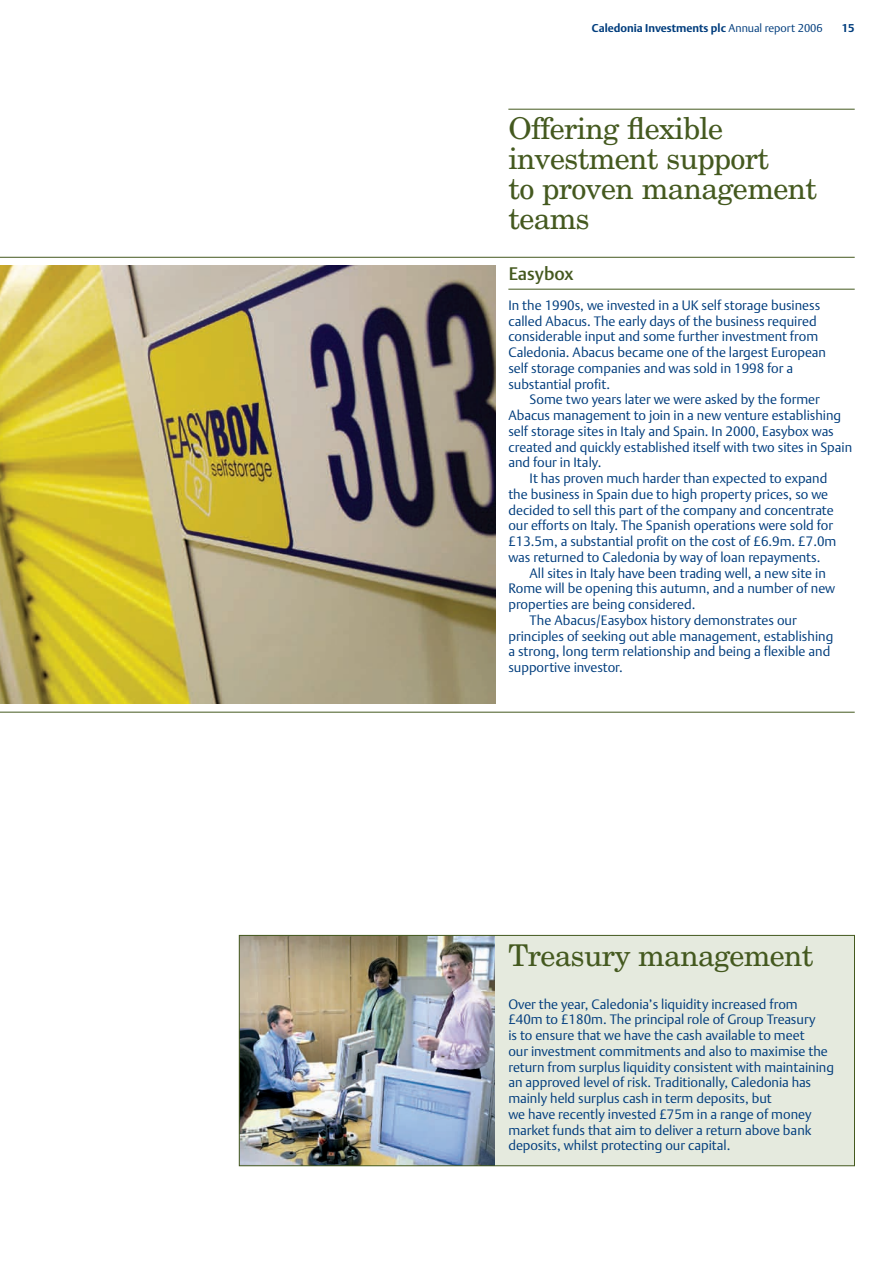
<style>
.page{position:relative;width:893px;height:1263px;background:#fff}
.page>*{position:absolute;margin:0;border:0;box-sizing:border-box;transform-origin:0 0}
.t1{font:30px/30px "New Century Schlbk";letter-spacing:-.02em;color:#44591f}
.t2{font:500 18px "DTL Argo T";color:#44591f}
.t3{font:300 13.5px/15.8px "DTL Argo T";color:#013d7d}
.t4{font:700 11.25px "DTL Argo T";color:#013d7d}
.s1{font-weight:300}
</style>
<div class="page">
<img style="left:241px;top:937px;width:255px;height:227px">
<svg style="left:0;top:257px;width:855px;height:455px"></svg>
<div style="left:496px;top:935px;width:359px;height:231px;background:#e5eade"></div>
<div style="left:239px;top:935px;width:616px;height:231px;border:1px solid #44591f"></div>
<hr style="left:508px;top:109px;width:347px;height:1px;background:#44591f">
<hr style="left:508px;top:289px;width:347px;height:1px;background:#44591f">
<p class="t4" style="left:592px;top:22px;width:232px">Caledonia Investments plc <span class="s1">Annual report 2006</span></p>
<p class="t4" style="left:842px;top:22px;width:14px">15</p>
<h1 class="t1" style="left:508px;top:117px;width:310px">Offering flexible investment support<br>to proven management teams</h1>
<h2 class="t2" style="left:509px;top:263px;width:66px">Easybox</h2>
<p class="t3" style="left:508px;top:297px;width:319px">In the 1990s, we invested in a UK self storage business called Abacus. The early days of the business required considerable input and some further investment from Caledonia. Abacus became one of the largest European self storage companies and was sold in 1998 for a substantial profit.</p>
<p class="t3" style="left:530px;top:392px;width:292px">Some two years later we were asked by the former</p>
<p class="t3" style="left:508px;top:407px;width:334px">Abacus management to join in a new venture establishing</p>
<p class="t3" style="left:508px;top:423px;width:327px">self storage sites in Italy and Spain. In 2000, Easybox was</p>
<p class="t3" style="left:508px;top:439px;width:345px">created and quickly established itself with two sites in Spain</p>
<p class="t3" style="left:508px;top:455px;width:95px">and four in Italy.</p>
<p class="t3" style="left:530px;top:470px;width:299px">It has proven much harder than expected to expand</p>
<p class="t3" style="left:508px;top:486px;width:321px">the business in Spain due to high property prices, so we</p>
<p class="t3" style="left:508px;top:502px;width:327px">decided to sell this part of the company and concentrate</p>
<p class="t3" style="left:508px;top:518px;width:326px">our efforts on Italy. The Spanish operations were sold for</p>
<p class="t3" style="left:508px;top:533px;width:329px">£13.5m, a substantial profit on the cost of £6.9m. £7.0m</p>
<p class="t3" style="left:508px;top:549px;width:314px">was returned to Caledonia by way of loan repayments.</p>
<p class="t3" style="left:530px;top:565px;width:298px">All sites in Italy have been trading well, a new site in</p>
<p class="t3" style="left:508px;top:581px;width:328px">Rome will be opening this autumn, and a number of new</p>
<p class="t3" style="left:508px;top:596px;width:189px">properties are being considered.</p>
<p class="t3" style="left:530px;top:612px;width:269px">The Abacus/Easybox history demonstrates our</p>
<p class="t3" style="left:508px;top:628px;width:326px">principles of seeking out able management, establishing</p>
<p class="t3" style="left:508px;top:644px;width:323px">a strong, long term relationship and being a flexible and</p>
<p class="t3" style="left:508px;top:659px;width:116px">supportive investor.</p>
<h1 class="t1" style="left:508px;top:943px;width:307px">Treasury management</h1>
<p class="t3" style="left:508px;top:996px;width:327px">Over the year, Caledonia’s liquidity increased from £40m to £180m. The principal role of Group Treasury<br>is to ensure that we have the cash available to meet<br>our investment commitments and also to maximise the return from surplus liquidity consistent with maintaining an approved level of risk. Traditionally, Caledonia has mainly held surplus cash in term deposits, but<br>we have recently invested £75m in a range of money market funds that aim to deliver a return above bank deposits, whilst protecting our capital.</p>
</div>
